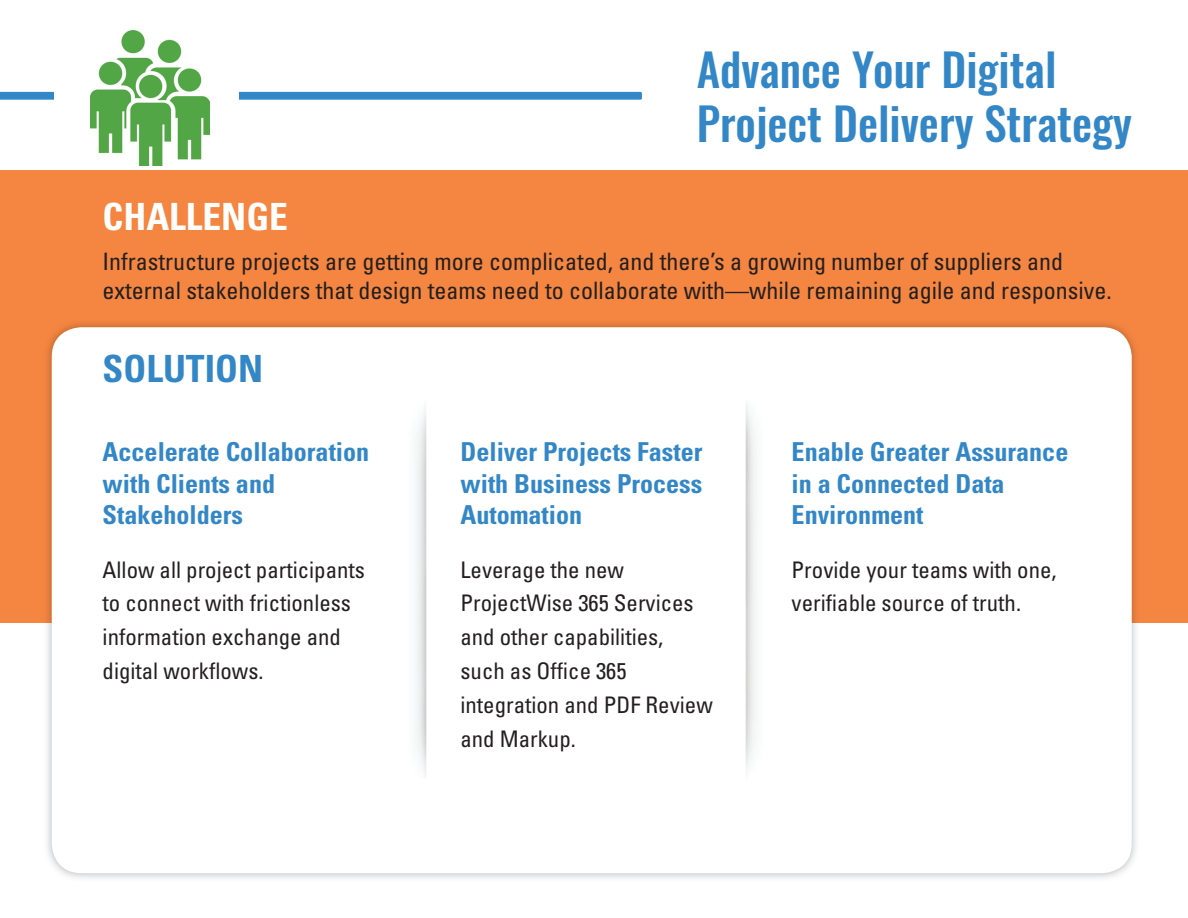
<style>
.page{position:relative;width:1188px;height:918px;background:#fff}
.page>*{position:absolute;margin:0;border:0;box-sizing:border-box;transform-origin:0 0}
.t1{font:500 45px/54px "Oswald";color:#3387c7}
.t2{font:700 condensed 37.5px "Univers";color:#fff}
.t3{font:700 condensed 37.5px "Univers";color:#3387c7}
.t4{font:700 condensed 26.1px/31.3px "Univers";color:#3387c7}
.t5{font:condensed 24px/28.8px "Univers";color:#231f20}
.t6{font:condensed 22.8px/33.9px "Univers";color:#231f20}
</style>
<div class="page">
<svg style="left:0;top:92px;width:642px;height:8px;background:#3b8bc9"></svg>
<div style="left:54px;top:9px;width:185px;height:180px;background:#fff"></div>
<img style="left:91px;top:31px;width:118px;height:134px">
<div style="left:0;top:170px;width:1188px;height:453px;background:#f58641"></div>
<img style="left:47px;top:323px;width:1089px;height:555px">
<div style="left:53px;top:329px;width:1077px;height:543px;background:#fff;border-radius:28px"></div>
<div style="left:52px;top:327px;width:1080px;height:546px;border:3px solid #fff;border-radius:28px"></div>
<img style="left:745px;top:401px;width:11px;height:370px">
<img style="left:416px;top:408px;width:11px;height:370px">
<h1 class="t1" style="left:697px;top:44px;width:437px">Advance Your Digital<br>Project Delivery Strategy</h1>
<h2 class="t2" style="left:103px;top:194px;width:187px">CHALLENGE</h2>
<p class="t5" style="left:103px;top:247px;width:1011px">Infrastructure projects are getting more complicated, and there’s a growing number of suppliers and external stakeholders that design teams need to collaborate with—while remaining agile and responsive.</p>
<h2 class="t3" style="left:103px;top:345px;width:162px">SOLUTION</h2>
<p class="t4" style="left:103px;top:436px;width:268px">Accelerate Collaboration with Clients and<br>Stakeholders</p>
<p class="t6" style="left:103px;top:552px;width:264px">Allow all project participants to connect with frictionless information exchange and digital workflows.</p>
<p class="t4" style="left:460px;top:436px;width:243px;text-align:justify">Deliver Projects Faster with Business Process Automation</p>
<p class="t6" style="left:460px;top:552px;width:254px">Leverage the new<br>ProjectWise 365 Services and other capabilities, such as Office 365 integration and PDF Review and Markup.</p>
<p class="t4" style="left:792px;top:436px;width:278px">Enable Greater Assurance in a Connected Data<br>Environment</p>
<p class="t6" style="left:792px;top:552px;width:266px">Provide your teams with one, verifiable source of truth.</p>
</div>
